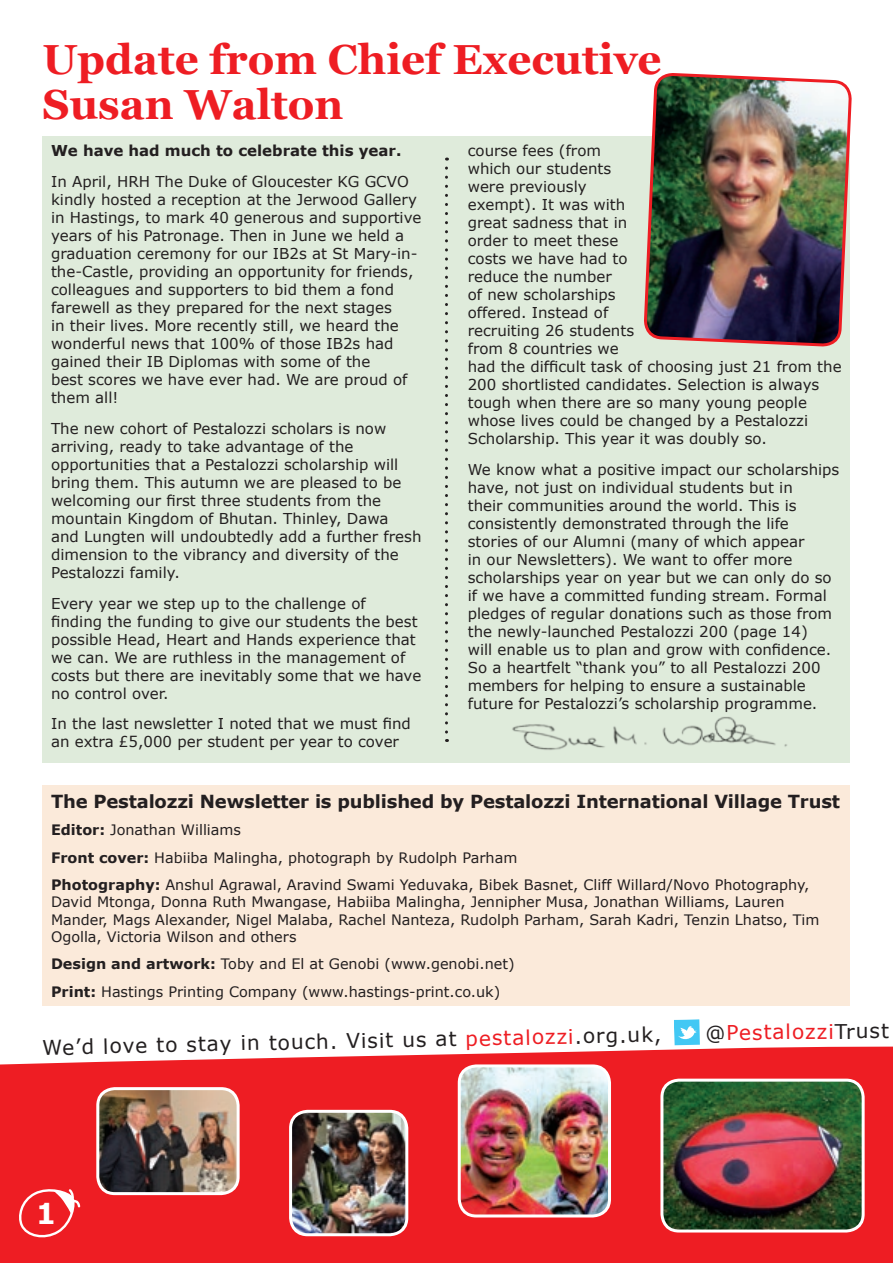
<style>
.page{position:relative;width:893px;height:1263px;background:#fff}
.page>*{position:absolute;margin:0;border:0;box-sizing:border-box;transform-origin:0 0}
.t1{font:700 42px/45px "Georgia";color:#ee1d23}
.t2{font:700 28.8px "Verdana";color:#fff}
.t3{font:20.25px "Verdana";letter-spacing:.04em;color:#231f20}
.t4{font:20.25px "Verdana";color:#ee1d23}
.t5{font:700 18px "Verdana";letter-spacing:-.01em;color:#231f20}
.t6{font:15px/18px "Verdana";color:#231f20}
.t7{font:700 15px "Verdana";color:#231f20}
.t8{font:14.4px/27.5px "Verdana";color:#231f20}
.s1{font-weight:700}
.s2{color:#ee1d23}
.s3{color:#231f20}
</style>
<div class="page">
<svg style="left:0;top:998px;width:893px;height:265px"></svg>
<svg style="left:18px;top:1186px;width:64px;height:54px;background:#f04045"></svg>
<svg style="left:674px;top:1019px;width:26px;height:26px"></svg>
<div style="left:43px;top:136px;width:807px;height:627px;background:#dfebdb"></div>
<img style="left:512px;top:716px;width:275px;height:34px">
<svg style="left:445px;top:168px;width:3px;height:574px"></svg>
<div style="left:43px;top:785px;width:807px;height:220px;background:#fbeada"></div>
<img style="left:644px;top:73px;width:208px;height:274px">
<img style="left:98px;top:1089px;width:140px;height:104px">
<div style="left:96px;top:1087px;width:144px;height:108px;border:3px solid #fff;border-radius:17px"></div>
<img style="left:291px;top:1111px;width:116px;height:124px">
<div style="left:289px;top:1110px;width:119px;height:126px;border:3px solid #fff;border-radius:17px"></div>
<img style="left:459px;top:1066px;width:150px;height:150px">
<div style="left:458px;top:1064px;width:153px;height:153px;border:3px solid #fff;border-radius:17px"></div>
<img style="left:662px;top:1080px;width:201px;height:151px">
<div style="left:660px;top:1079px;width:205px;height:153px;border:3px solid #fff;border-radius:17px"></div>
<h1 class="t1" style="left:43px;top:35px;width:621px">Update from Chief Executive<br>Susan Walton</h1>
<p class="t7" style="left:51px;top:141px;width:352px">We have had much to celebrate this year.</p>
<p class="t6" style="left:51px;top:173px;width:372px">In April, HRH The Duke of Gloucester KG GCVO kindly hosted a reception at the Jerwood Gallery in Hastings, to mark 40 generous and supportive years of his Patronage. Then in June we held a graduation ceremony for our IB2s at St Mary-in&shy;the-Castle, providing an opportunity for friends, colleagues and supporters to bid them a fond farewell as they prepared for the next stages<br>in their lives. More recently still, we heard the wonderful news that 100% of those IB2s had gained their IB Diplomas with some of the<br>best scores we have ever had. We are proud of them all!</p>
<p class="t6" style="left:51px;top:420px;width:372px">The new cohort of Pestalozzi scholars is now arriving, ready to take advantage of the opportunities that a Pestalozzi scholarship will bring them. This autumn we are pleased to be welcoming our first three students from the mountain Kingdom of Bhutan. Thinley, Dawa<br>and Lungten will undoubtedly add a further fresh dimension to the vibrancy and diversity of the Pestalozzi family.</p>
<p class="t6" style="left:51px;top:594px;width:372px">Every year we step up to the challenge of<br>finding the funding to give our students the best possible Head, Heart and Hands experience that we can. We are ruthless in the management of costs but there are inevitably some that we have no control over.</p>
<p class="t6" style="left:51px;top:715px;width:361px">In the last newsletter I noted that we must find an extra £5,000 per student per year to cover</p>
<p class="t6" style="left:468px;top:142px;width:375px">course fees (from<br>which our students<br>were previously<br>exempt). It was with<br>great sadness that in<br>order to meet these<br>costs we have had to<br>reduce the number<br>of new scholarships<br>offered. Instead of<br>recruiting 26 students<br>from 8 countries we<br>had the difficult task of choosing just 21 from the<br>200 shortlisted candidates. Selection is always tough when there are so many young people whose lives could be changed by a Pestalozzi<br>Scholarship. This year it was doubly so.</p>
<p class="t6" style="left:468px;top:461px;width:373px">We know what a positive impact our scholarships have, not just on individual students but in<br>their communities around the world. This is consistently demonstrated through the life stories of our Alumni (many of which appear<br>in our Newsletters). We want to offer more scholarships year on year but we can only do so if we have a committed funding stream. Formal pledges of regular donations such as those from the newly-launched Pestalozzi 200 (page 14)<br>will enable us to plan and grow with confidence.<br>So a heartfelt “thank you” to all Pestalozzi 200 members for helping to ensure a sustainable future for Pestalozzi’s scholarship programme.</p>
<p class="t5" style="left:51px;top:789px;width:790px">The Pestalozzi Newsletter is published by Pestalozzi International Village Trust</p>
<p class="t8" style="left:51px;top:816px;width:760px"><span class="s1">Editor:</span> Jonathan Williams<br><span class="s1">Front cover:</span> Habiiba Malingha, photograph by Rudolph Parham<br><span class="s1">Photography:</span> Anshul Agrawal, Aravind Swami Yeduvaka, Bibek Basnet, Cliff Willard/Novo Photography,</p>
<p class="t8" style="left:51px;top:894px;width:770px;line-height:17.2px">David Mtonga, Donna Ruth Mwangase, Habiiba Malingha, Jennipher Musa, Jonathan Williams, Lauren<br>Mander, Mags Alexander, Nigel Malaba, Rachel Nanteza, Rudolph Parham, Sarah Kadri, Tenzin Lhatso, Tim<br>Ogolla, Victoria Wilson and others</p>
<p class="t8" style="left:51px;top:951px;width:465px"><span class="s1">Design and artwork:</span> Toby and El at Genobi (www.genobi.net)<br><span class="s1">Print:</span> Hastings Printing Company (www.hastings-print.co.uk)</p>
<h3 class="t3" style="left:42px;top:1033px;width:621px;rotate:-1deg">We’d love to stay in touch. Visit us at <span class="s2">pestalozzi</span>.org.uk,</h3>
<h3 class="t4" style="left:705px;top:1020px;width:124px;rotate:-1deg"><span class="s3">@</span>Pestalozz</h3>
<h3 class="t3" style="left:828px;top:1018px;width:62px"><span class="s2">i</span>Trust</h3>
<h2 class="t2" style="left:36px;top:1194px;width:22px">1</h2>
</div>
